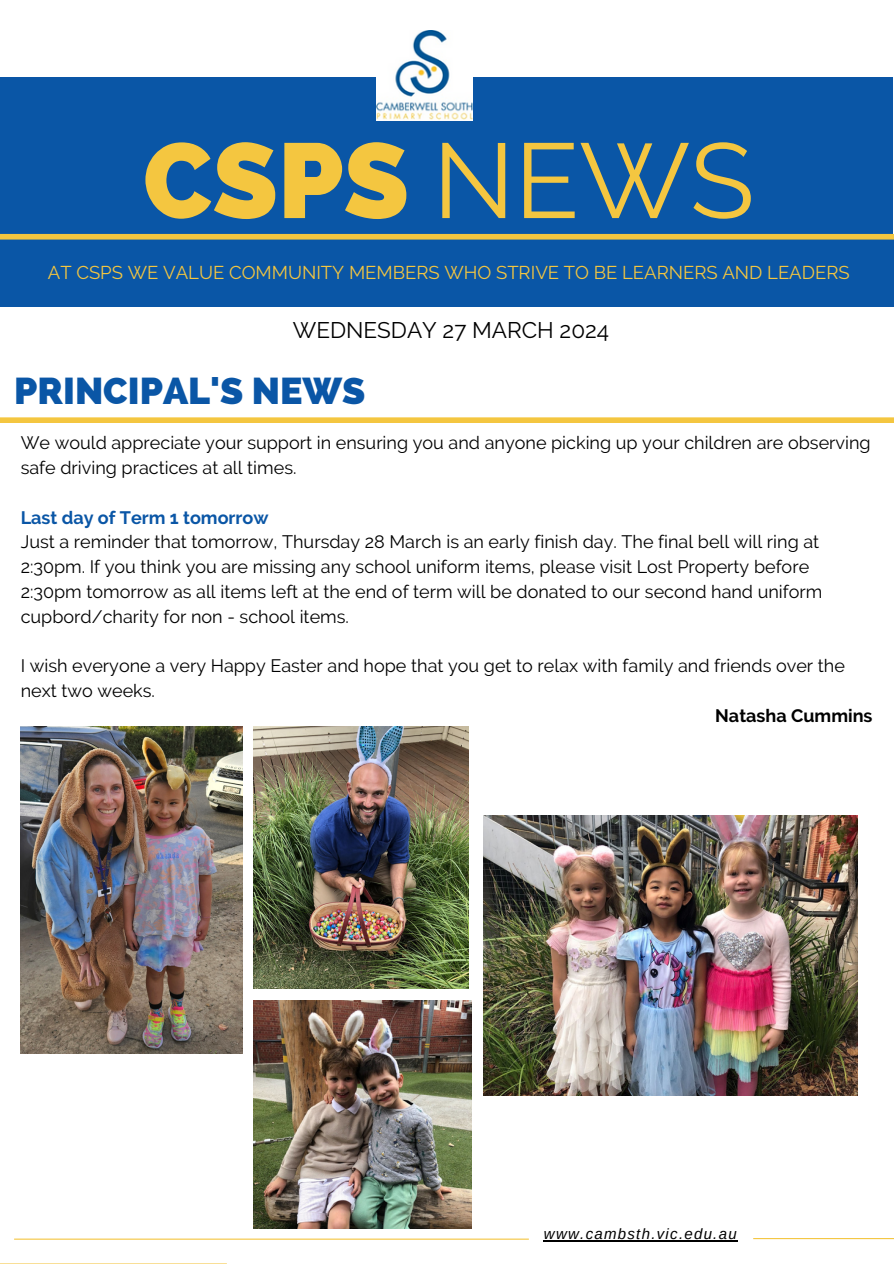
<style>
.page{position:relative;width:894px;height:1264px;background:#fff}
.page>*{position:absolute;margin:0;border:0;box-sizing:border-box;transform-origin:0 0}
.t1{font:800 105.9px "Raleway";color:#f4c640}
.t2{font:800 37.5px "Raleway";color:#0a56a6}
.t3{font:22.5px "Raleway";color:#000}
.t4{font:18.45px "Raleway";color:#f4c640}
.t5{font:18px/24.8px "Raleway";color:#000}
.t6{font:700 18px "Raleway";color:#0a56a6}
.t7{font:700 18px "Raleway";color:#000}
.t8{font:italic 15px "Arimo";letter-spacing:.085em;color:#000}
.s1{font-weight:400}
</style>
<div class="page">
<div style="left:0;top:77px;width:892px;height:162px;background:#0a56a6"></div>
<hr style="left:753px;top:1237px;width:140px;height:2px;background:#f4c640">
<div style="left:0;top:239px;width:893px;height:68px;background:#0a56a6"></div>
<img style="left:377px;top:30px;width:95px;height:90px">
<div style="left:0;top:234px;width:893px;height:5px;background:#f4c640"></div>
<div style="left:0;top:417px;width:893px;height:6px;background:#f4c640"></div>
<hr style="left:0;top:1263px;width:227px;height:1px;background:#f4c640">
<hr style="left:544px;top:1239px;width:193px;height:2px;background:#000">
<hr style="left:14px;top:1238px;width:514px;height:1px;background:#f4c640">
<img style="left:253px;top:726px;width:215px;height:262px">
<img style="left:484px;top:815px;width:373px;height:280px">
<img style="left:253px;top:1000px;width:219px;height:227px">
<img style="left:21px;top:726px;width:221px;height:327px">
<h1 class="t1" style="left:143px;top:118px;width:612px">CSPS <span class="s1">NEWS</span></h1>
<p class="t4" style="left:48px;top:261px;width:803px">AT CSPS WE VALUE COMMUNITY MEMBERS WHO STRIVE TO BE LEARNERS AND LEADERS</p>
<p class="t3" style="left:293px;top:317px;width:318px">WEDNESDAY 27 MARCH 2024</p>
<h2 class="t2" style="left:14px;top:369px;width:353px">PRINCIPAL'S NEWS</h2>
<p class="t5" style="left:21px;top:430px;width:851px">We would appreciate your support in ensuring you and anyone picking up your children are observing safe driving practices at all times.</p>
<p class="t6" style="left:21px;top:506px;width:249px">Last day of Term 1 tomorrow</p>
<p class="t5" style="left:21px;top:529px;width:803px">Just a reminder that tomorrow, Thursday 28 March is an early finish day. The final bell will ring at 2:30pm. If you think you are missing any school uniform items, please visit Lost Property before 2:30pm tomorrow as all items left at the end of term will be donated to our second hand uniform cupbord/charity for non - school items.</p>
<p class="t5" style="left:21px;top:653px;width:825px">I wish everyone a very Happy Easter and hope that you get to relax with family and friends over the next two weeks.</p>
<p class="t7" style="left:715px;top:704px;width:159px">Natasha Cummins</p>
<p class="t8" style="left:544px;top:1225px;width:194px">www.cambsth.vic.edu.au</p>
</div>
